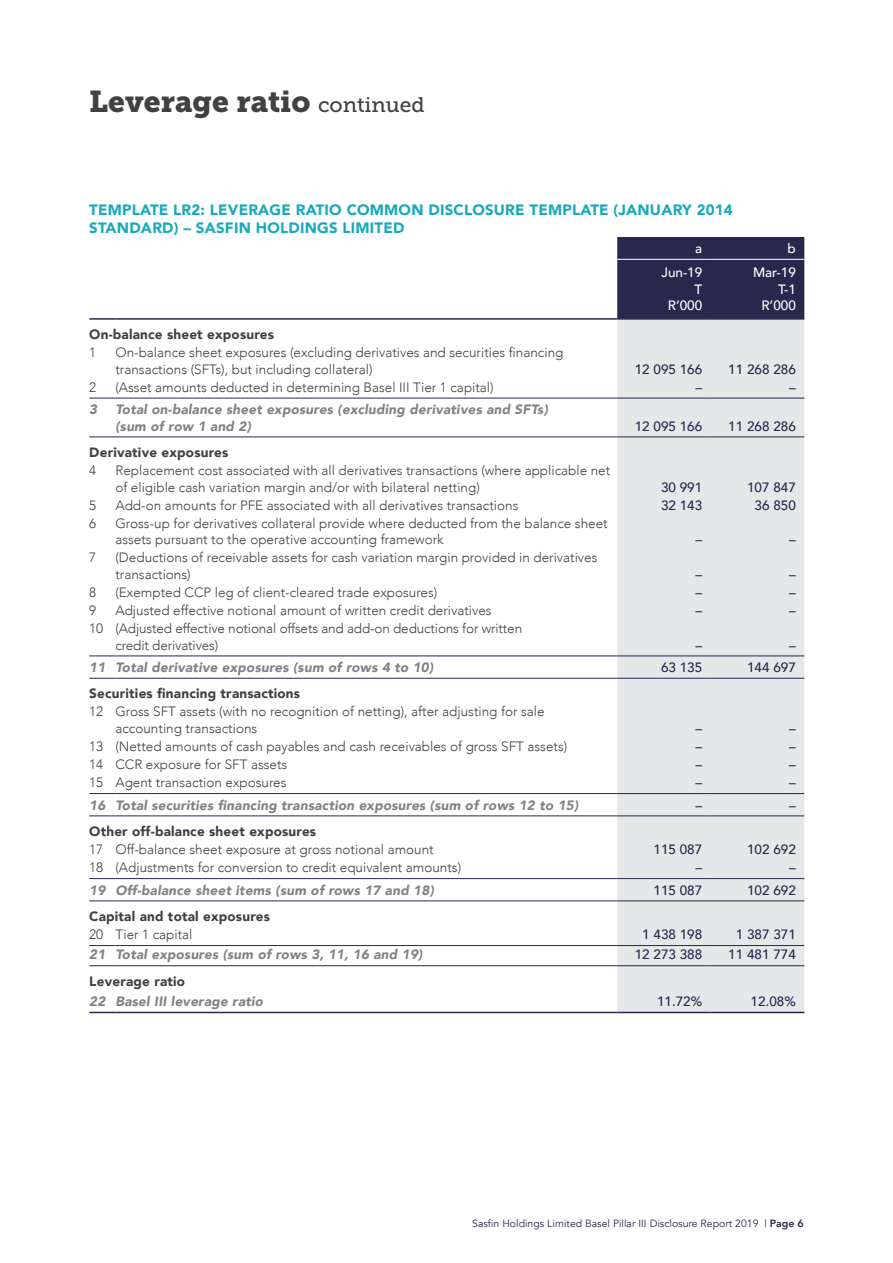
<style>
.page{position:relative;width:893px;height:1263px;background:#fff}
.page>*{position:absolute;margin:0;border:0;box-sizing:border-box;transform-origin:0 0}
.t1{font:30px "Museo Slab 900";color:#414042}
.t2{font:900 15px/18px "Avenir";letter-spacing:.015em;color:#18a9bb}
.t3{font:300 13.5px/16.5px "Avenir";color:#414042}
.t4{font:italic 900 13.5px/16.5px "Avenir";letter-spacing:.015em;color:#808285}
.t5{font:500 13.5px "Avenir";color:#27284c}
.t6{font:900 13.5px "Avenir";letter-spacing:.015em;color:#414042}
.t7{font:500 13.5px/16.5px "Avenir";color:#fff;text-align:right}
.t8{font:10.5px "Avenir";color:#27284c}
.s1{font-family:"Museo Slab 500";font-size:21px}
.s2{font-weight:800}
</style>
<div class="page">
<div style="left:617px;top:237px;width:187px;height:81px;background:#27284c"></div>
<div style="left:617px;top:320px;width:187px;height:692px;background:#e6e7e8"></div>
<hr style="left:89px;top:318px;width:26px;height:2px;background:#27284c">
<hr style="left:115px;top:318px;width:502px;height:2px;background:#27284c">
<hr style="left:617px;top:318px;width:94px;height:2px;background:#27284c">
<hr style="left:711px;top:318px;width:93px;height:2px;background:#27284c">
<svg style="left:89px;top:793px;width:26px;height:1px"></svg>
<hr style="left:115px;top:793px;width:502px;height:1px;background:#27284c">
<hr style="left:617px;top:793px;width:94px;height:1px;background:#27284c">
<hr style="left:711px;top:793px;width:93px;height:1px;background:#27284c">
<svg style="left:89px;top:815px;width:26px;height:1px"></svg>
<hr style="left:115px;top:815px;width:502px;height:1px;background:#27284c">
<hr style="left:617px;top:815px;width:94px;height:1px;background:#27284c">
<hr style="left:711px;top:815px;width:93px;height:1px;background:#27284c">
<svg style="left:89px;top:878px;width:26px;height:1px"></svg>
<hr style="left:115px;top:878px;width:502px;height:1px;background:#27284c">
<hr style="left:617px;top:878px;width:94px;height:1px;background:#27284c">
<hr style="left:711px;top:878px;width:93px;height:1px;background:#27284c">
<svg style="left:89px;top:900px;width:26px;height:1px"></svg>
<hr style="left:115px;top:900px;width:502px;height:1px;background:#27284c">
<hr style="left:617px;top:900px;width:94px;height:1px;background:#27284c">
<hr style="left:711px;top:900px;width:93px;height:1px;background:#27284c">
<svg style="left:89px;top:945px;width:26px;height:1px"></svg>
<hr style="left:115px;top:945px;width:502px;height:1px;background:#27284c">
<hr style="left:617px;top:945px;width:94px;height:1px;background:#27284c">
<hr style="left:711px;top:945px;width:93px;height:1px;background:#27284c">
<svg style="left:89px;top:965px;width:26px;height:1px"></svg>
<hr style="left:115px;top:965px;width:502px;height:1px;background:#27284c">
<hr style="left:617px;top:965px;width:94px;height:1px;background:#27284c">
<hr style="left:711px;top:965px;width:93px;height:1px;background:#27284c">
<svg style="left:89px;top:1012px;width:26px;height:1px"></svg>
<hr style="left:115px;top:1012px;width:502px;height:1px;background:#27284c">
<hr style="left:617px;top:1012px;width:94px;height:1px;background:#27284c">
<hr style="left:711px;top:1012px;width:93px;height:1px;background:#27284c">
<svg style="left:89px;top:655px;width:26px;height:1px"></svg>
<hr style="left:115px;top:655px;width:502px;height:1px;background:#27284c">
<hr style="left:617px;top:655px;width:94px;height:1px;background:#27284c">
<hr style="left:711px;top:655px;width:93px;height:1px;background:#27284c">
<svg style="left:89px;top:678px;width:26px;height:1px"></svg>
<hr style="left:115px;top:678px;width:502px;height:1px;background:#27284c">
<hr style="left:617px;top:678px;width:94px;height:1px;background:#27284c">
<hr style="left:711px;top:678px;width:93px;height:1px;background:#27284c">
<svg style="left:89px;top:398px;width:26px;height:1px"></svg>
<hr style="left:115px;top:398px;width:502px;height:1px;background:#27284c">
<hr style="left:617px;top:398px;width:94px;height:1px;background:#27284c">
<hr style="left:711px;top:398px;width:93px;height:1px;background:#27284c">
<svg style="left:89px;top:436px;width:26px;height:1px"></svg>
<hr style="left:115px;top:436px;width:502px;height:1px;background:#27284c">
<hr style="left:617px;top:436px;width:94px;height:1px;background:#27284c">
<hr style="left:711px;top:436px;width:93px;height:1px;background:#27284c">
<hr style="left:617px;top:259px;width:94px;height:1px;background:#fff">
<hr style="left:711px;top:259px;width:93px;height:1px;background:#fff">
<h1 class="t1" style="left:89px;top:84px;width:337px">Leverage ratio <span class="s1">continued</span></h1>
<p class="t2" style="left:89px;top:200px;width:645px">TEMPLATE LR2: LEVERAGE RATIO COMMON DISCLOSURE TEMPLATE (JANUARY 2014<br>STANDARD) – SASFIN HOLDINGS LIMITED</p>
<p class="t7" style="left:695px;top:239px;width:9px">a</p>
<p class="t7" style="left:788px;top:239px;width:10px">b</p>
<p class="t7" style="left:661px;top:264px;width:42px">Jun-19<br>T<br>R’000</p>
<p class="t7" style="left:753px;top:264px;width:44px">Mar-19<br>T-1<br>R’000</p>
<p class="t6" style="left:89px;top:323px;width:186px">On-balance sheet exposures</p>
<p class="t3" style="left:89px;top:344px;width:9px">1</p>
<p class="t3" style="left:115px;top:344px;width:449px">On-balance sheet exposures (excluding derivatives and securities financing transactions (SFTs), but including collateral)</p>
<p class="t5" style="left:635px;top:357px;width:69px">12 095 166</p>
<p class="t5" style="left:728px;top:357px;width:69px">11 268 286</p>
<p class="t3" style="left:89px;top:379px;width:9px">2</p>
<p class="t3" style="left:115px;top:379px;width:380px">(Asset amounts deducted in determining Basel III Tier 1 capital)</p>
<p class="t5" style="left:695px;top:375px;width:8px">–</p>
<p class="t5" style="left:789px;top:375px;width:8px">–</p>
<p class="t4" style="left:89px;top:401px;width:9px">3</p>
<p class="t4" style="left:115px;top:401px;width:434px">Total on-balance sheet exposures (excluding derivatives and SFTs) (sum of row 1 and 2)</p>
<p class="t5" style="left:635px;top:414px;width:69px">12 095 166</p>
<p class="t5" style="left:728px;top:414px;width:69px">11 268 286</p>
<p class="t6" style="left:89px;top:441px;width:141px">Derivative exposures</p>
<p class="t3" style="left:89px;top:462px;width:9px">4</p>
<p class="t3" style="left:115px;top:462px;width:496px">Replacement cost associated with all derivatives transactions (where applicable net of eligible cash variation margin and/or with bilateral netting)</p>
<p class="t5" style="left:661px;top:475px;width:43px">30 991</p>
<p class="t5" style="left:747px;top:475px;width:50px">107 847</p>
<p class="t3" style="left:89px;top:497px;width:9px">5</p>
<p class="t3" style="left:115px;top:497px;width:404px">Add-on amounts for PFE associated with all derivatives transactions</p>
<p class="t5" style="left:661px;top:493px;width:43px">32 143</p>
<p class="t5" style="left:754px;top:493px;width:43px">36 850</p>
<p class="t3" style="left:89px;top:515px;width:9px">6</p>
<p class="t3" style="left:115px;top:515px;width:494px">Gross-up for derivatives collateral provide where deducted from the balance sheet assets pursuant to the operative accounting framework</p>
<p class="t5" style="left:695px;top:528px;width:8px">–</p>
<p class="t5" style="left:789px;top:528px;width:8px">–</p>
<p class="t3" style="left:89px;top:549px;width:9px">7</p>
<p class="t3" style="left:115px;top:549px;width:483px">(Deductions of receivable assets for cash variation margin provided in derivatives transactions)</p>
<p class="t5" style="left:695px;top:562px;width:8px">–</p>
<p class="t5" style="left:789px;top:562px;width:8px">–</p>
<p class="t3" style="left:89px;top:584px;width:9px">8</p>
<p class="t3" style="left:115px;top:584px;width:323px">(Exempted CCP leg of client-cleared trade exposures)</p>
<p class="t5" style="left:695px;top:580px;width:8px">–</p>
<p class="t5" style="left:789px;top:580px;width:8px">–</p>
<p class="t3" style="left:89px;top:602px;width:9px">9</p>
<p class="t3" style="left:115px;top:602px;width:378px">Adjusted effective notional amount of written credit derivatives</p>
<p class="t5" style="left:695px;top:599px;width:8px">–</p>
<p class="t5" style="left:789px;top:599px;width:8px">–</p>
<p class="t3" style="left:115px;top:620px;width:408px;text-indent:-26px">10 (Adjusted effective notional offsets and add-on deductions for written credit derivatives)</p>
<p class="t5" style="left:695px;top:633px;width:8px">–</p>
<p class="t5" style="left:789px;top:633px;width:8px">–</p>
<p class="t4" style="left:89px;top:659px;width:346px">11 Total derivative exposures (sum of rows 4 to 10)</p>
<p class="t5" style="left:661px;top:655px;width:43px">63 135</p>
<p class="t5" style="left:747px;top:655px;width:50px">144 697</p>
<p class="t6" style="left:89px;top:682px;width:212px">Securities financing transactions</p>
<p class="t3" style="left:115px;top:704px;width:431px;text-indent:-26px">12 Gross SFT assets (with no recognition of netting), after adjusting for sale accounting transactions</p>
<p class="t5" style="left:695px;top:717px;width:8px">–</p>
<p class="t5" style="left:789px;top:717px;width:8px">–</p>
<p class="t3" style="left:89px;top:738px;width:479px">13 (Netted amounts of cash payables and cash receivables of gross SFT assets)</p>
<p class="t5" style="left:695px;top:735px;width:8px">–</p>
<p class="t5" style="left:789px;top:735px;width:8px">–</p>
<p class="t3" style="left:89px;top:756px;width:200px">14 CCR exposure for SFT assets</p>
<p class="t5" style="left:695px;top:753px;width:8px">–</p>
<p class="t5" style="left:789px;top:753px;width:8px">–</p>
<p class="t3" style="left:89px;top:774px;width:199px">15 Agent transaction exposures</p>
<p class="t5" style="left:695px;top:771px;width:8px">–</p>
<p class="t5" style="left:789px;top:771px;width:8px">–</p>
<p class="t4" style="left:89px;top:796px;width:490px">16 Total securities financing transaction exposures (sum of rows 12 to 15)</p>
<p class="t5" style="left:695px;top:793px;width:8px">–</p>
<p class="t5" style="left:789px;top:793px;width:8px">–</p>
<p class="t6" style="left:89px;top:820px;width:228px">Other off-balance sheet exposures</p>
<p class="t3" style="left:89px;top:841px;width:346px">17 Off-balance sheet exposure at gross notional amount</p>
<p class="t5" style="left:653px;top:838px;width:50px">115 087</p>
<p class="t5" style="left:747px;top:838px;width:50px">102 692</p>
<p class="t3" style="left:89px;top:859px;width:373px">18 (Adjustments for conversion to credit equivalent amounts)</p>
<p class="t5" style="left:695px;top:856px;width:8px">–</p>
<p class="t5" style="left:789px;top:856px;width:8px">–</p>
<p class="t4" style="left:89px;top:881px;width:346px">19 Off-balance sheet items (sum of rows 17 and 18)</p>
<p class="t5" style="left:653px;top:878px;width:50px">115 087</p>
<p class="t5" style="left:747px;top:878px;width:50px">102 692</p>
<p class="t6" style="left:89px;top:905px;width:182px">Capital and total exposures</p>
<p class="t3" style="left:89px;top:926px;width:105px">20 Tier 1 capital</p>
<p class="t5" style="left:642px;top:923px;width:62px">1 438 198</p>
<p class="t5" style="left:736px;top:923px;width:62px">1 387 371</p>
<p class="t4" style="left:89px;top:946px;width:335px">21 Total exposures (sum of rows 3, 11, 16 and 19)</p>
<p class="t5" style="left:635px;top:943px;width:69px">12 273 388</p>
<p class="t5" style="left:728px;top:943px;width:69px">11 481 774</p>
<p class="t6" style="left:89px;top:970px;width:97px">Leverage ratio</p>
<p class="t4" style="left:89px;top:993px;width:175px">22 Basel III leverage ratio</p>
<p class="t5" style="left:657px;top:990px;width:47px">11.72%</p>
<p class="t5" style="left:751px;top:990px;width:47px">12.08%</p>
<p class="t8" style="left:472px;top:1217px;width:333px">Sasfin Holdings Limited Basel Pillar III Disclosure Report 2019 | <span class="s2">Page 6</span></p>
</div>
